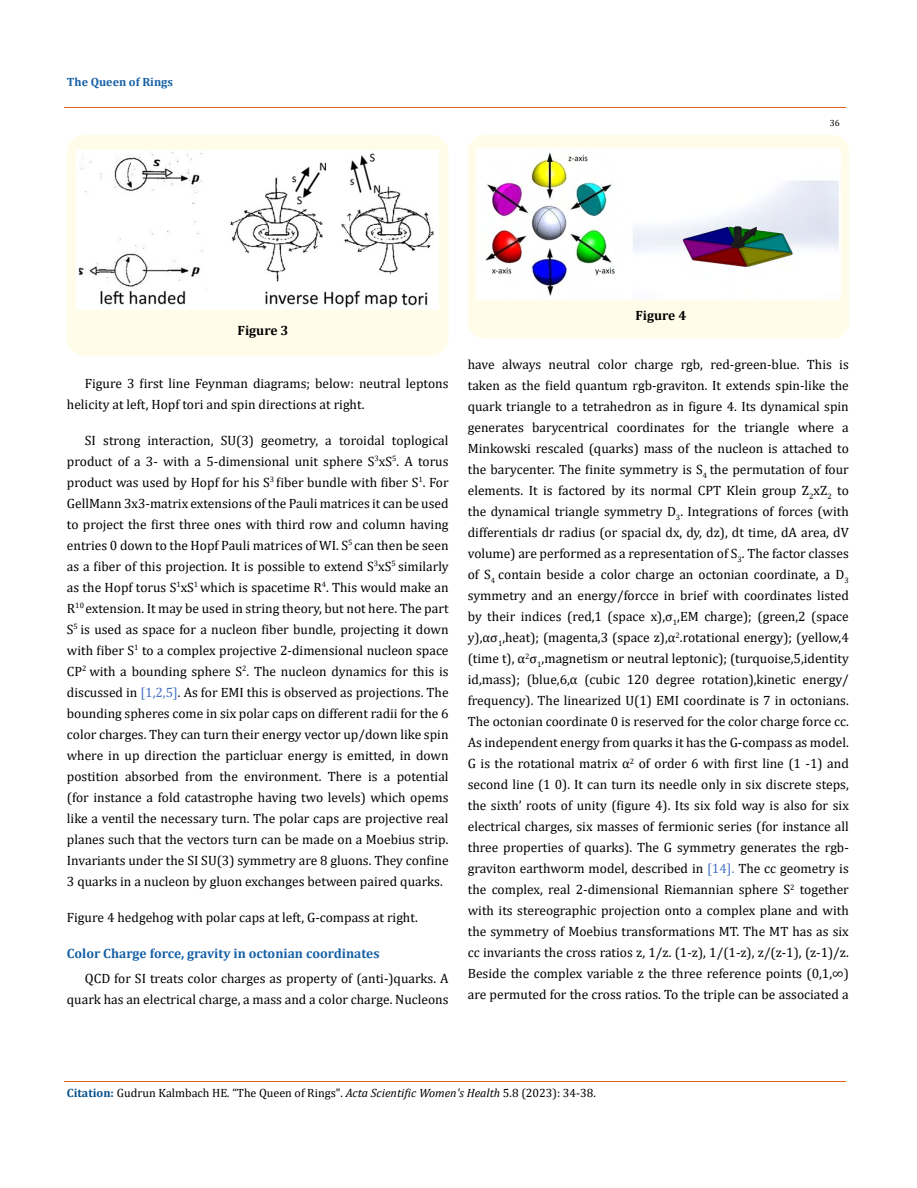
<style>
.page{position:relative;width:917px;height:1188px;background:#fff}
.page>*{position:absolute;margin:0;border:0;box-sizing:border-box;transform-origin:0 0}
.t1{font:13.5px/21px "Cambria";color:#000;text-align:justify}
.t2{font:700 13.5px "Cambria";color:#1560a6}
.t3{font:700 13.5px "Cambria";color:#000}
.t4{font:12px "Cambria";color:#000}
.t5{font:700 12px "Cambria";color:#1560a6}
.t6{font:9px "Cambria";color:#000}
.s1{color:#4472c4}
.s2{font-weight:700;color:#035089}
.s3{font-style:italic}
</style>
<div class="page">
<div style="left:67px;top:135px;width:381px;height:221px;background:#fffde9;border-radius:18px"></div>
<img style="left:77px;top:150px;width:362px;height:160px">
<div style="left:468px;top:135px;width:381px;height:204px;background:#fffde9;border-radius:18px"></div>
<img style="left:476px;top:148px;width:364px;height:152px">
<hr style="left:64px;top:108px;width:781px;height:1px;background:#e05d1a">
<hr style="left:64px;top:1082px;width:781px;height:1px;background:#e05d1a">
<p class="t5" style="left:67px;top:73px;width:108px">The Queen of Rings</p>
<p class="t6" style="left:829px;top:118px;width:11px">36</p>
<p class="t3" style="left:237px;top:321px;width:52px">Figure 3</p>
<p class="t1" style="left:67px;top:372px;width:383px;text-indent:18px">Figure 3 first line Feynman diagrams; below: neutral leptons helicity at left, Hopf tori and spin directions at right.</p>
<p class="t1" style="left:67px;top:429px;width:383px;text-indent:18px">SI strong interaction, SU(3) geometry, a toroidal toplogical product of a 3- with a 5-dimensional unit sphere S<sup>3</sup>xS<sup>5</sup>. A torus product was used by Hopf for his S<sup>3</sup> fiber bundle with fiber S<sup>1</sup>. For GellMann 3x3-matrix extensions of the Pauli matrices it can be used to project the first three ones with third row and column having entries 0 down to the Hopf Pauli matrices of WI. S<sup>5</sup> can then be seen as a fiber of this projection. It is possible to extend S<sup>3</sup>xS<sup>5</sup> similarly as the Hopf torus S<sup>1</sup>xS<sup>1</sup> which is spacetime R<sup>4</sup>. This would make an R<sup>10</sup> extension. It may be used in string theory, but not here. The part S<sup>5</sup> is used as space for a nucleon fiber bundle, projecting it down with fiber S<sup>1</sup> to a complex projective 2-dimensional nucleon space CP<sup>2</sup> with a bounding sphere S<sup>2</sup>. The nucleon dynamics for this is discussed in <span class="s1">[1,2,5]</span>. As for EMI this is observed as projections. The bounding spheres come in six polar caps on different radii for the 6 color charges. They can turn their energy vector up/down like spin where in up direction the particluar energy is emitted, in down postition absorbed from the environment. There is a potential (for instance a fold catastrophe having two levels) which opems like a ventil the necessary turn. The polar caps are projective real planes such that the vectors turn can be made on a Moebius strip.<br>Invariants under the SI SU(3) symmetry are 8 gluons. They confine 3 quarks in a nucleon by gluon exchanges between paired quarks.</p>
<p class="t1" style="left:67px;top:907px;width:352px">Figure 4 hedgehog with polar caps at left, G-compass at right.</p>
<p class="t2" style="left:67px;top:944px;width:314px">Color Charge force, gravity in octonian coordinates</p>
<p class="t1" style="left:67px;top:968px;width:383px;text-align:right">QCD for SI treats color charges as property of (anti-)quarks. A quark has an electrical charge, a mass and a color charge. Nucleons</p>
<p class="t3" style="left:635px;top:306px;width:52px">Figure 4</p>
<p class="t1" style="left:468px;top:354px;width:382px">have always neutral color charge rgb, red-green-blue. This is taken as the field quantum rgb-graviton. It extends spin-like the quark triangle to a tetrahedron as in figure 4. Its dynamical spin generates barycentrical coordinates for the triangle where a Minkowski rescaled (quarks) mass of the nucleon is attached to the barycenter. The finite symmetry is S<sub>4</sub> the permutation of four elements. It is factored by its normal CPT Klein group Z<sub>2</sub>xZ<sub>2</sub> to the dynamical triangle symmetry D<sub>3</sub>. Integrations of forces (with differentials dr radius (or spacial dx, dy, dz), dt time, dA area, dV volume) are performed as a representation of S<sub>3</sub>. The factor classes of S<sub>4</sub> contain beside a color charge an octonian coordinate, a D<sub>3 </sub>symmetry and an energy/forcce in brief with coordinates listed by their indices (red,1 (space x),σ<sub>1</sub>,EM charge); (green,2 (space y),ασ<sub>1</sub>,heat); (magenta,3 (space z),α<sup>2</sup>.rotational energy); (yellow,4 (time t), α<sup>2</sup>σ<sub>1</sub>,magnetism or neutral leptonic); (turquoise,5,identity id,mass); (blue,6,α (cubic 120 degree rotation),kinetic energy/ frequency). The linearized U(1) EMI coordinate is 7 in octonians.<br>The octonian coordinate 0 is reserved for the color charge force cc.<br>As independent energy from quarks it has the G-compass as model.<br>G is the rotational matrix α<sup>2</sup> of order 6 with first line (1 -1) and second line (1 0). It can turn its needle only in six discrete steps, the sixth’ roots of unity (figure 4). Its six fold way is also for six electrical charges, six masses of fermionic series (for instance all three properties of quarks). The G symmetry generates the rgb&shy;graviton earthworm model, described in <span class="s1">[14].</span> The cc geometry is the complex, real 2-dimensional Riemannian sphere S<sup>2</sup> together with its stereographic projection onto a complex plane and with the symmetry of Moebius transformations MT. The MT has as six cc invariants the cross ratios z, 1/z. (1-z), 1/(1-z), z/(z-1), (z-1)/z.<br>Beside the complex variable z the three reference points (0,1,∞) are permuted for the cross ratios. To the triple can be associated a</p>
<p class="t4" style="left:67px;top:1086px;width:530px"><span class="s2">Citation:</span> Gudrun Kalmbach HE<span class="s3">.</span> “The Queen of Rings". <span class="s3">Acta Scientific Women's Health</span> 5.8 (2023): 34-38.</p>
</div>
